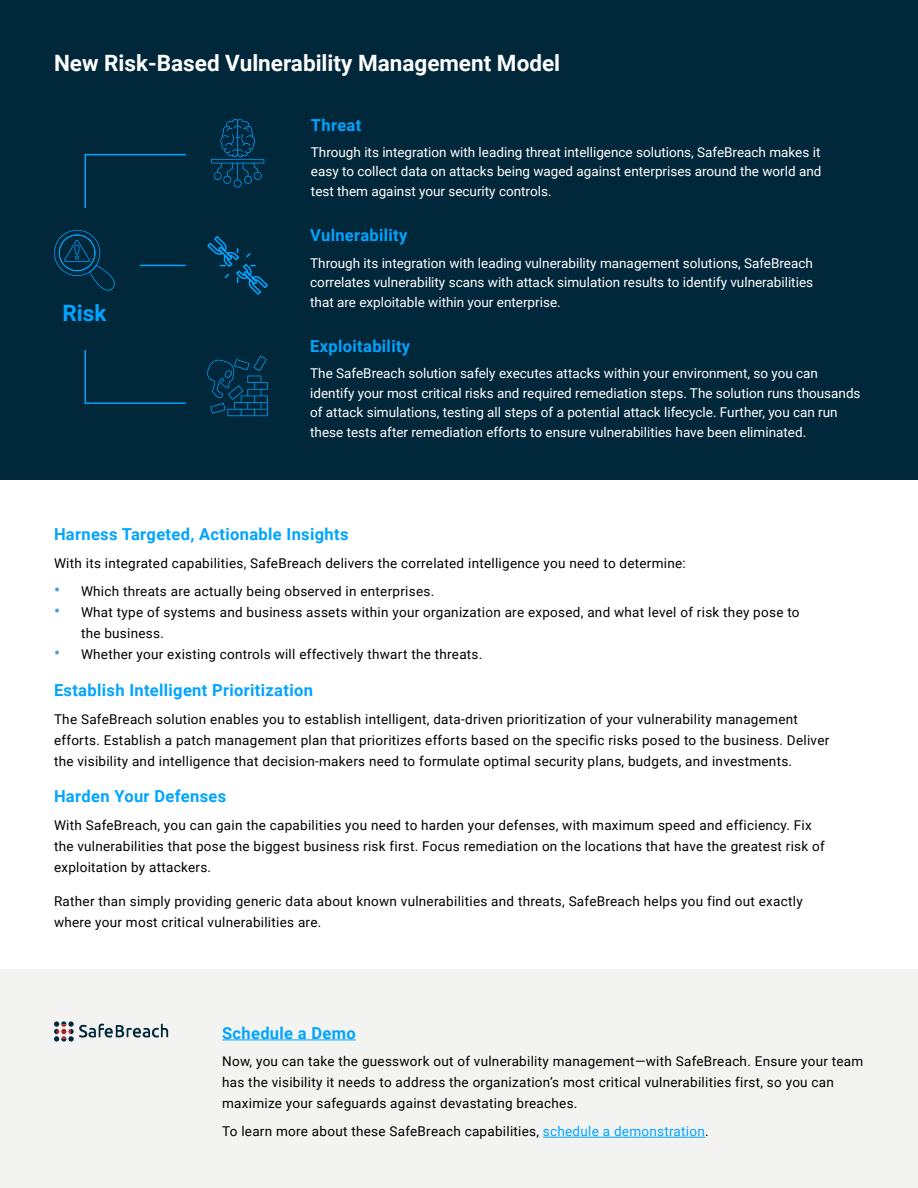
<style>
.page{position:relative;width:918px;height:1188px;background:#fff}
.page>*{position:absolute;margin:0;border:0;box-sizing:border-box;transform-origin:0 0}
.t1{font:700 22.5px "Roboto";color:#fff}
.t2{font:700 22.5px "Roboto";color:#00a4ff}
.t3{font:700 16.5px "Roboto";letter-spacing:.02em;color:#00a4ff}
.t4{font:13.5px/21px "Roboto";letter-spacing:.02em;color:#000}
.t5{font:13.5px/19.5px "Roboto";color:#fff;text-align:justify}
.s1{font-size:18px;color:#489bd5}
.s2{color:#00a4ff}
</style>
<div class="page">
<div style="left:0;top:0;width:918px;height:479px;background:#00273a"></div>
<div style="left:0;top:970px;width:918px;height:218px;background:#f3f3f2"></div>
<hr style="left:222px;top:1040px;width:134px;height:1px;background:#00a4ff">
<hr style="left:543px;top:1137px;width:162px;height:1px;background:#00a4ff">
<svg style="left:54px;top:1021px;width:114px;height:21px"></svg>
<svg style="left:207px;top:356px;width:61px;height:60px"></svg>
<svg style="left:211px;top:119px;width:53px;height:69px"></svg>
<svg style="left:54px;top:229px;width:61px;height:62px"></svg>
<svg style="left:84px;top:153px;width:102px;height:55px"></svg>
<svg style="left:84px;top:350px;width:102px;height:54px"></svg>
<hr style="left:140px;top:265px;width:46px;height:1px;background:#00a4ff">
<svg style="left:207px;top:236px;width:61px;height:59px"></svg>
<h1 class="t1" style="left:54px;top:47px;width:508px">New Risk-Based Vulnerability Management Model</h1>
<h1 class="t2" style="left:63px;top:297px;width:45px">Risk</h1>
<p class="t3" style="left:311px;top:113px;width:52px">Threat</p>
<p class="t5" style="left:311px;top:142px;width:512px">Through its integration with leading threat intelligence solutions, SafeBreach makes it easy to collect data on attacks being waged against enterprises around the world and test them against your security controls.</p>
<p class="t3" style="left:310px;top:224px;width:99px">Vulnerability</p>
<p class="t5" style="left:310px;top:253px;width:504px">Through its integration with leading vulnerability management solutions, SafeBreach correlates vulnerability scans with attack simulation results to identify vulnerabilities that are exploitable within your enterprise.</p>
<p class="t3" style="left:310px;top:335px;width:102px">Exploitability</p>
<p class="t5" style="left:310px;top:363px;width:552px;text-align:left">The SafeBreach solution safely executes attacks within your environment, so you can identify your most critical risks and required remediation steps. The solution runs thousands of attack simulations, testing all steps of a potential attack lifecycle. Further, you can run these tests after remediation efforts to ensure vulnerabilities have been eliminated.</p>
<p class="t3" style="left:54px;top:523px;width:296px">Harness Targeted, Actionable Insights</p>
<p class="t4" style="left:54px;top:552px;width:633px">With its integrated capabilities, SafeBreach delivers the correlated intelligence you need to determine:</p>
<p class="t4" style="left:54px;top:580px;width:382px"><span class="s1">•</span> Which threats are actually being observed in enterprises.</p>
<p class="t4" style="left:81px;top:601px;width:720px;text-indent:-27px"><span class="s1">•</span> What type of systems and business assets within your organization are exposed, and what level of risk they pose to the business.</p>
<p class="t4" style="left:54px;top:643px;width:430px"><span class="s1">•</span> Whether your existing controls will effectively thwart the threats.</p>
<p class="t3" style="left:54px;top:679px;width:260px">Establish Intelligent Prioritization</p>
<p class="t4" style="left:54px;top:708px;width:777px">The SafeBreach solution enables you to establish intelligent, data-driven prioritization of your vulnerability management efforts. Establish a patch management plan that prioritizes efforts based on the specific risks posed to the business. Deliver the visibility and intelligence that decision-makers need to formulate optimal security plans, budgets, and investments.</p>
<p class="t3" style="left:54px;top:784px;width:174px">Harden Your Defenses</p>
<p class="t4" style="left:54px;top:814px;width:772px">With SafeBreach, you can gain the capabilities you need to harden your defenses, with maximum speed and efficiency. Fix the vulnerabilities that pose the biggest business risk first. Focus remediation on the locations that have the greatest risk of exploitation by attackers.</p>
<p class="t4" style="left:54px;top:890px;width:750px">Rather than simply providing generic data about known vulnerabilities and threats, SafeBreach helps you find out exactly where your most critical vulnerabilities are.</p>
<p class="t3" style="left:222px;top:1021px;width:135px">Schedule a Demo</p>
<p class="t4" style="left:222px;top:1051px;width:643px">Now, you can take the guesswork out of vulnerability management—with SafeBreach. Ensure your team has the visibility it needs to address the organization’s most critical vulnerabilities first, so you can maximize your safeguards against devastating breaches.</p>
<p class="t4" style="left:222px;top:1120px;width:488px">To learn more about these SafeBreach capabilities, <span class="s2">schedule a demonstration</span>.</p>
</div>
